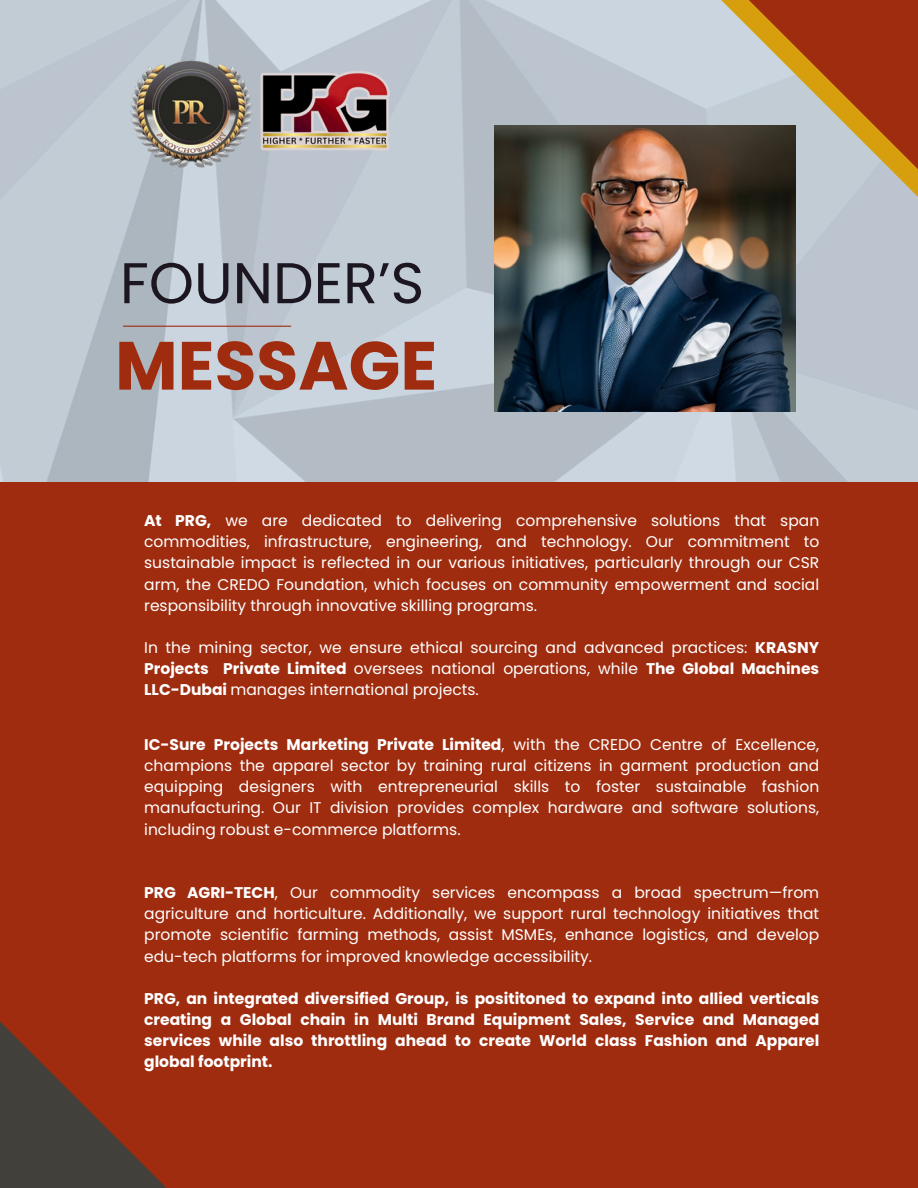
<style>
.page{position:relative;width:918px;height:1188px;background:#fff}
.page>*{position:absolute;margin:0;border:0;box-sizing:border-box;transform-origin:0 0}
.t1{font:700 68.1px "Poppins";color:#9f2c0f}
.t2{font:57.45px "Poppins";color:#1b161f}
.t3{font:15.45px/21.1px "Poppins";color:#fff;text-align:justify}
.t4{font:700 15.45px/21.1px "Poppins";color:#fff;text-align:justify}
.s1{font-weight:700}
</style>
<div class="page">
<img style="left:0;top:0;width:918px;height:482px">
<img style="left:495px;top:126px;width:300px;height:285px">
<svg style="left:721px;top:0;width:197px;height:210px;background:#a2765c"></svg>
<div style="left:0;top:482px;width:918px;height:706px;background:#9f2c0f"></div>
<hr style="left:123px;top:326px;width:168px;height:1px;background:#9f2c0f">
<svg style="left:0;top:1022px;width:167px;height:166px"></svg>
<img style="left:123px;top:56px;width:136px;height:117px">
<img style="left:254px;top:70px;width:147px;height:84px">
<p class="t2" style="left:120px;top:243px;width:306px">FOUNDER’S</p>
<p class="t1" style="left:115px;top:318px;width:324px">MESSAGE</p>
<h2 class="t3" style="left:144px;top:510px;width:677px"><span class="s1">At PRG,</span> we are dedicated to delivering comprehensive solutions that span commodities, infrastructure, engineering, and technology. Our commitment to sustainable impact is reflected in our various initiatives, particularly through our CSR arm, the CREDO Foundation, which focuses on community empowerment and social responsibility through innovative skilling programs.</h2>
<p class="t3" style="left:144px;top:637px;width:677px">In the mining sector, we ensure ethical sourcing and advanced practices: <span class="s1">KRASNY Projects Private Limited</span> oversees national operations, while <span class="s1">The Global Machines LLC-Dubai</span> manages international projects.</p>
<p class="t3" style="left:144px;top:734px;width:677px"><span class="s1">IC-Sure Projects Marketing Private Limited</span>, with the CREDO Centre of Excellence, champions the apparel sector by training rural citizens in garment production and equipping designers with entrepreneurial skills to foster sustainable fashion manufacturing. Our IT division provides complex hardware and software solutions, including robust e-commerce platforms.</p>
<p class="t3" style="left:144px;top:882px;width:677px"><span class="s1">PRG AGRI-TECH</span>, Our commodity services encompass a broad spectrum—from agriculture and horticulture. Additionally, we support rural technology initiatives that promote scientific farming methods, assist MSMEs, enhance logistics, and develop edu-tech platforms for improved knowledge accessibility.</p>
<p class="t4" style="left:144px;top:988px;width:677px">PRG, an integrated diversified Group, is posititoned to expand into allied verticals creating a Global chain in Multi Brand Equipment Sales, Service and Managed services while also throttling ahead to create World class Fashion and Apparel global footprint.</p>
</div>
